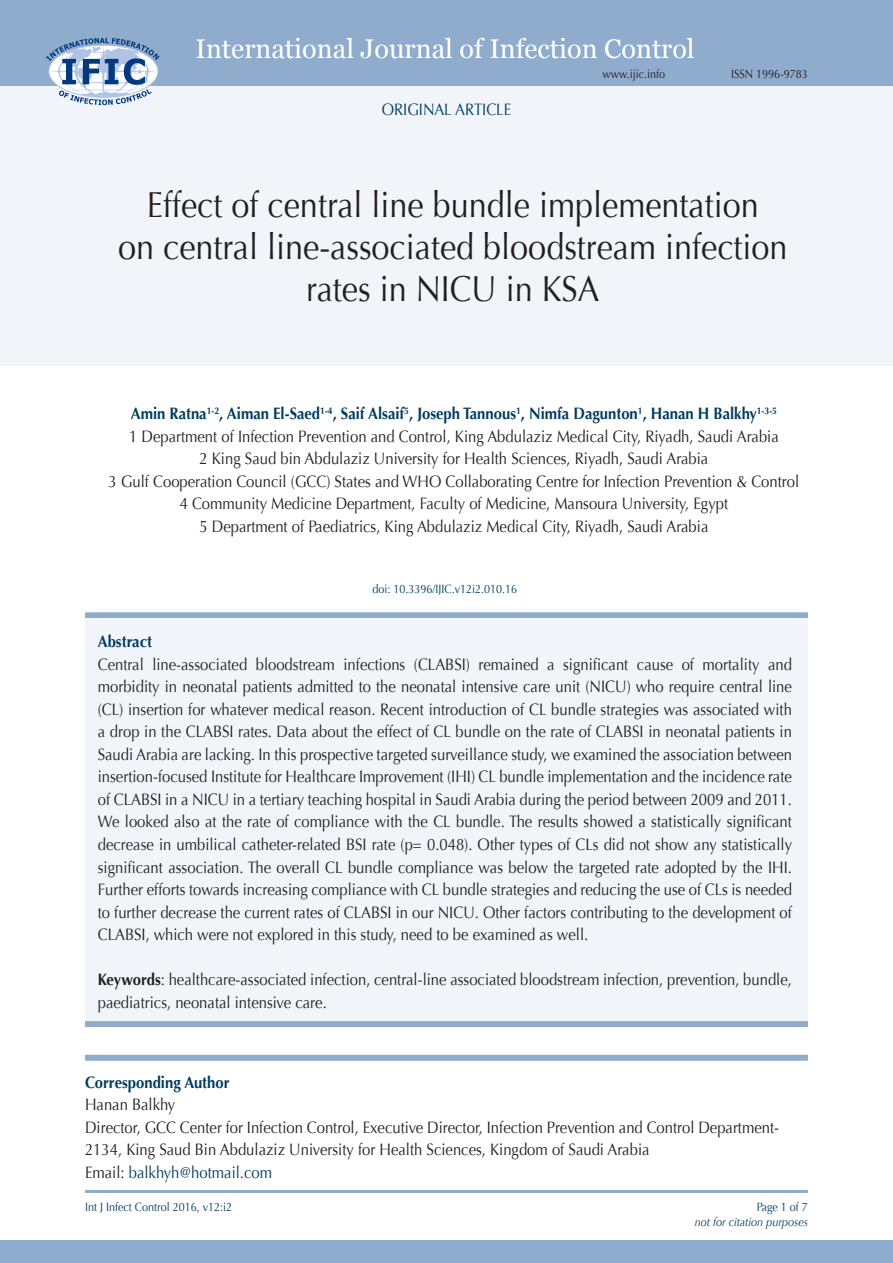
<style>
.page{position:relative;width:893px;height:1263px;background:#fff}
.page>*{position:absolute;margin:0;border:0;box-sizing:border-box;transform-origin:0 0}
.t1{font:36px/42px "Optima";color:#231f20;text-align:center;scale:.9 1}
.t2{font:27px "Georgia";color:#fff}
.bodytext{font:16.5px/22.5px "Optima";color:#231f20;scale:.9 1}
.sub1{font:700 16.5px "Optima";color:#003c5f;scale:.9 1}
.bodytext-2{font:16.5px "Optima";color:#003c5f;scale:.9 1}
.bodytext-3{font:700 16.5px "Optima";color:#003c5f;scale:.9 1}
.doi{font:12px "Optima";color:#003c5f;scale:.9 1}
.bodytext-4{font:12px "Optima";color:#231f20;scale:.9 1}
.t3{font:italic 12px "Optima";color:#003c5f;scale:.9 1}
.s1{font-weight:700}
.s2{color:#231f20}
</style>
<div class="page">
<div style="left:0;top:1240px;width:893px;height:23px;background:#8faccc"></div>
<hr style="left:85px;top:1190px;width:723px;height:3px;background:#8faccc">
<div style="left:0;top:75px;width:893px;height:291px;background:#f1f5f9"></div>
<div style="left:0;top:0;width:893px;height:85px;background:#8faccc"></div>
<svg style="left:46px;top:38px;width:114px;height:67px"></svg>
<div style="left:85px;top:612px;width:723px;height:6px;background:#8faccc"></div>
<div style="left:85px;top:618px;width:723px;height:406px;background:#f1f5f9"></div>
<div style="left:85px;top:1021px;width:723px;height:6px;background:#8faccc"></div>
<div style="left:85px;top:1055px;width:723px;height:6px;background:#8faccc"></div>
<p class="t2" style="left:195px;top:29px;width:501px">International Journal of Infection Control</p>
<p class="bodytext-4" style="left:602px;top:67px;width:71px">www.ijic.info</p>
<p class="bodytext-4" style="left:731px;top:67px;width:87px">ISSN 1996-9783</p>
<p class="bodytext-2" style="left:382px;top:100px;width:145px">ORIGINAL ARTICLE</p>
<p class="t1" style="left:147px;top:184px;width:681px">Effect of central line bundle implementation</p>
<p class="t1" style="left:118px;top:226px;width:745px">on central line-associated bloodstream infection rates in NICU in KSA</p>
<p class="sub1" style="left:131px;top:404px;width:719px">Amin Ratna<sup>1-2</sup>, Aiman El-Saed<sup>1-4</sup>, Saif Alsaif<sup>5</sup>, Joseph Tannous<sup>1</sup>, Nimfa Dagunton<sup>1</sup>, Hanan H Balkhy<sup>1-3-5</sup></p>
<p class="bodytext" style="left:129px;top:425px;width:723px">1 Department of Infection Prevention and Control, King Abdulaziz Medical City, Riyadh, Saudi Arabia</p>
<p class="bodytext" style="left:199px;top:448px;width:567px">2 King Saud bin Abdulaziz University for Health Sciences, Riyadh, Saudi Arabia</p>
<p class="bodytext" style="left:109px;top:470px;width:769px">3 Gulf Cooperation Council (GCC) States and WHO Collaborating Centre for Infection Prevention &amp; Control</p>
<p class="bodytext" style="left:180px;top:493px;width:611px">4 Community Medicine Department, Faculty of Medicine, Mansoura University, Egypt</p>
<p class="bodytext" style="left:199px;top:515px;width:567px">5 Department of Paediatrics, King Abdulaziz Medical City, Riyadh, Saudi Arabia</p>
<p class="doi" style="left:373px;top:582px;width:162px">doi: 10.3396/IJIC.v12i2.010.16</p>
<p class="bodytext-3" style="left:98px;top:632px;width:62px">Abstract</p>
<p class="bodytext" style="left:98px;top:653px;width:773px;text-align:justify">Central line-associated bloodstream infections (CLABSI) remained a significant cause of mortality and morbidity in neonatal patients admitted to the neonatal intensive care unit (NICU) who require central line (CL) insertion for whatever medical reason. Recent introduction of CL bundle strategies was associated with a drop in the CLABSI rates. Data about the effect of CL bundle on the rate of CLABSI in neonatal patients in Saudi Arabia are lacking. In this prospective targeted surveillance study, we examined the association between insertion-focused Institute for Healthcare Improvement (IHI) CL bundle implementation and the incidence rate of CLABSI in a NICU in a tertiary teaching hospital in Saudi Arabia during the period between 2009 and 2011.<br>We looked also at the rate of compliance with the CL bundle. The results showed a statistically significant decrease in umbilical catheter-related BSI rate (p= 0.048). Other types of CLs did not show any statistically significant association. The overall CL bundle compliance was below the targeted rate adopted by the IHI.<br>Further efforts towards increasing compliance with CL bundle strategies and reducing the use of CLs is needed to further decrease the current rates of CLABSI in our NICU. Other factors contributing to the development of CLABSI, which were not explored in this study, need to be examined as well.</p>
<p class="bodytext" style="left:98px;top:968px;width:773px"><span class="s1">Keywords</span>: healthcare-associated infection, central-line associated bloodstream infection, prevention, bundle, paediatrics, neonatal intensive care.</p>
<p class="sub1" style="left:85px;top:1073px;width:162px">Corresponding Author</p>
<p class="bodytext" style="left:85px;top:1094px;width:102px">Hanan Balkhy</p>
<p class="bodytext" style="left:85px;top:1116px;width:773px">Director, GCC Center for Infection Control, Executive Director, Infection Prevention and Control Department-<br>2134, King Saud Bin Abdulaziz University for Health Sciences, Kingdom of Saudi Arabia</p>
<p class="bodytext-2" style="left:85px;top:1163px;width:209px"><span class="s2">Email:</span> balkhyh@hotmail.com</p>
<p class="doi" style="left:757px;top:1200px;width:58px">Page 1 of 7</p>
<p class="t3" style="left:695px;top:1215px;width:127px">not for citation purposes</p>
</div>
